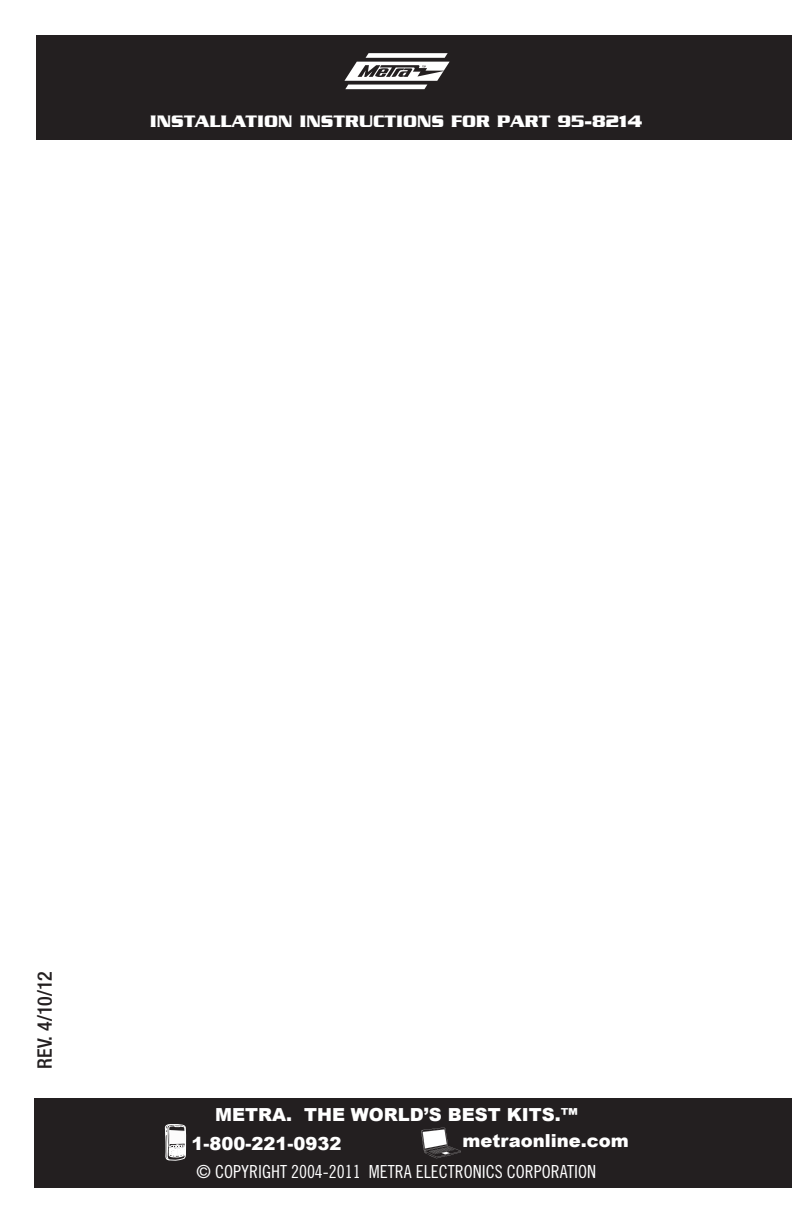
<style>
.page{position:relative;width:792px;height:1224px;background:#fff}
.page>*{position:absolute;margin:0;border:0;box-sizing:border-box;transform-origin:0 0}
.t1{font:500 condensed 20px "Helvetica Neue";color:#231f20}
.t2{font:900 18px "Arial";color:#fff}
.t3{font:18px "Trade Gothic Cond Eighteen";color:#fff}
.t4{font:700 18px "Serpentine";color:#fff}
</style>
<div class="page">
<div style="left:35px;top:1099px;width:757px;height:89px;background:#231f20"></div>
<div style="left:37px;top:35px;width:755px;height:105px;background:#231f20"></div>
<svg style="left:421px;top:1128px;width:40px;height:30px"></svg>
<svg style="left:165px;top:1124px;width:21px;height:37px"></svg>
<svg style="left:344px;top:53px;width:106px;height:36px"></svg>
<p class="t4" style="left:150px;top:111px;width:494px">INSTALLATION INSTRUCTIONS FOR PART 95-8214</p>
<p class="t1" style="left:33px;top:1069px;width:99px;rotate:-90deg">REV. 4/10/12</p>
<p class="t2" style="left:215px;top:1104px;width:364px">METRA. THE WORLD’S BEST KITS.™</p>
<p class="t2" style="left:191px;top:1134px;width:152px">1-800-221-0932</p>
<p class="t2" style="left:463px;top:1130px;width:168px">metraonline.com</p>
<p class="t3" style="left:197px;top:1161px;width:401px">© COPYRIGHT 2004-2011 METRA ELECTRONICS CORPORATION</p>
</div>
